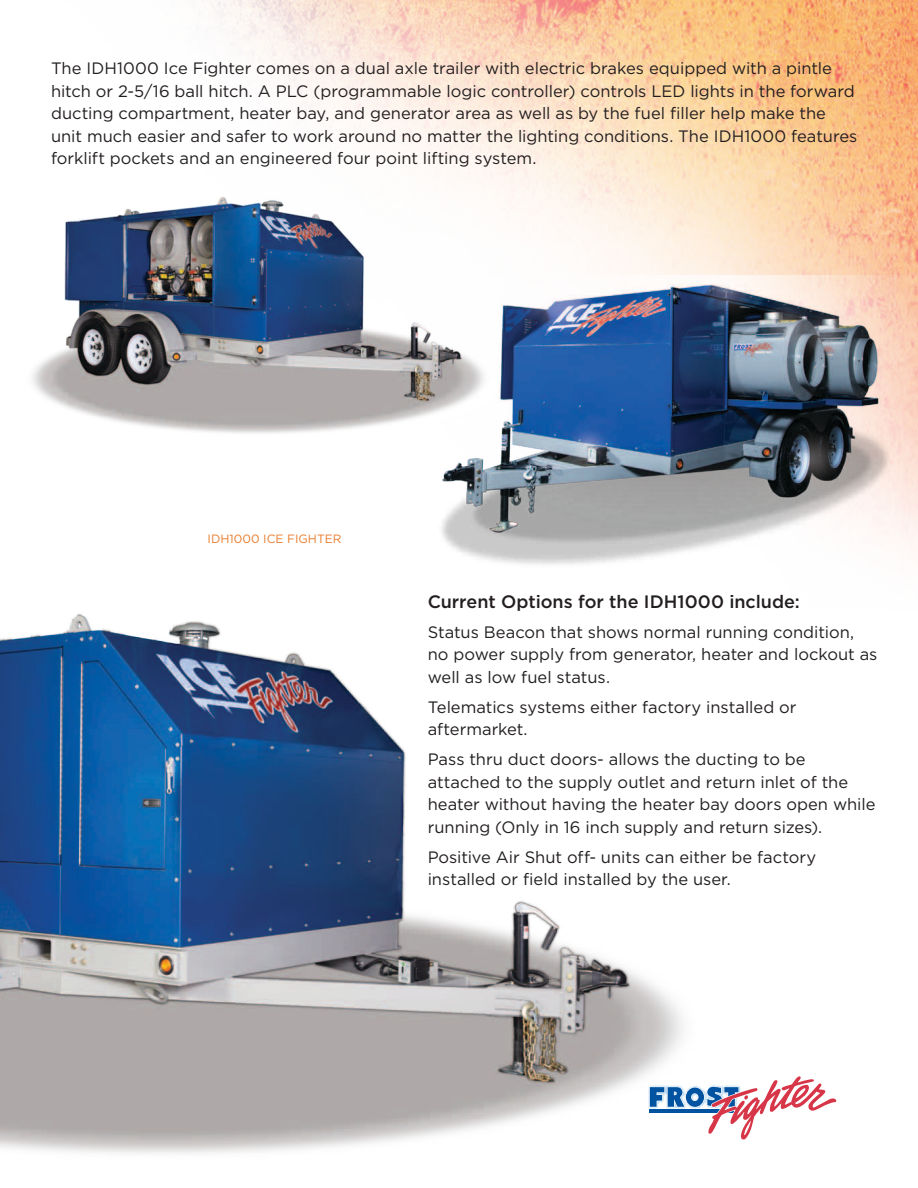
<style>
.page{position:relative;width:918px;height:1188px;background:#fff}
.page>*{position:absolute;margin:0;border:0;box-sizing:border-box;transform-origin:0 0}
.t1{font:500 18px "Gotham";color:#231f20}
.t2{font:16.5px/22.5px "Gotham";color:#231f20}
.t3{font:12px "Gotham";color:#ea7d2d}
</style>
<div class="page">
<img style="left:212px;top:0;width:706px;height:275px">
<svg style="left:696px;top:1076px;width:141px;height:64px"></svg>
<img style="left:0;top:614px;width:696px;height:540px">
<img style="left:32px;top:189px;width:460px;height:244px">
<img style="left:435px;top:275px;width:483px;height:290px">
<p class="t2" style="left:51px;top:57px;width:808px">The IDH1000 Ice Fighter comes on a dual axle trailer with electric brakes equipped with a pintle hitch or 2-5/16 ball hitch. A PLC (programmable logic controller) controls LED lights in the forward ducting compartment, heater bay, and generator area as well as by the fuel filler help make the unit much easier and safer to work around no matter the lighting conditions. The IDH1000 features forklift pockets and an engineered four point lifting system.</p>
<p class="t3" style="left:208px;top:532px;width:136px">IDH1000 ICE FIGHTER</p>
<p class="t1" style="left:428px;top:591px;width:374px">Current Options for the IDH1000 include:</p>
<p class="t2" style="left:428px;top:620px;width:451px">Status Beacon that shows normal running condition, no power supply from generator, heater and lockout as well as low fuel status.</p>
<p class="t2" style="left:428px;top:695px;width:370px">Telematics systems either factory installed or aftermarket.</p>
<p class="t2" style="left:428px;top:748px;width:449px">Pass thru duct doors- allows the ducting to be attached to the supply outlet and return inlet of the heater without having the heater bay doors open while running (Only in 16 inch supply and return sizes).</p>
<p class="t2" style="left:428px;top:845px;width:390px">Positive Air Shut off- units can either be factory installed or field installed by the user.</p>
</div>
